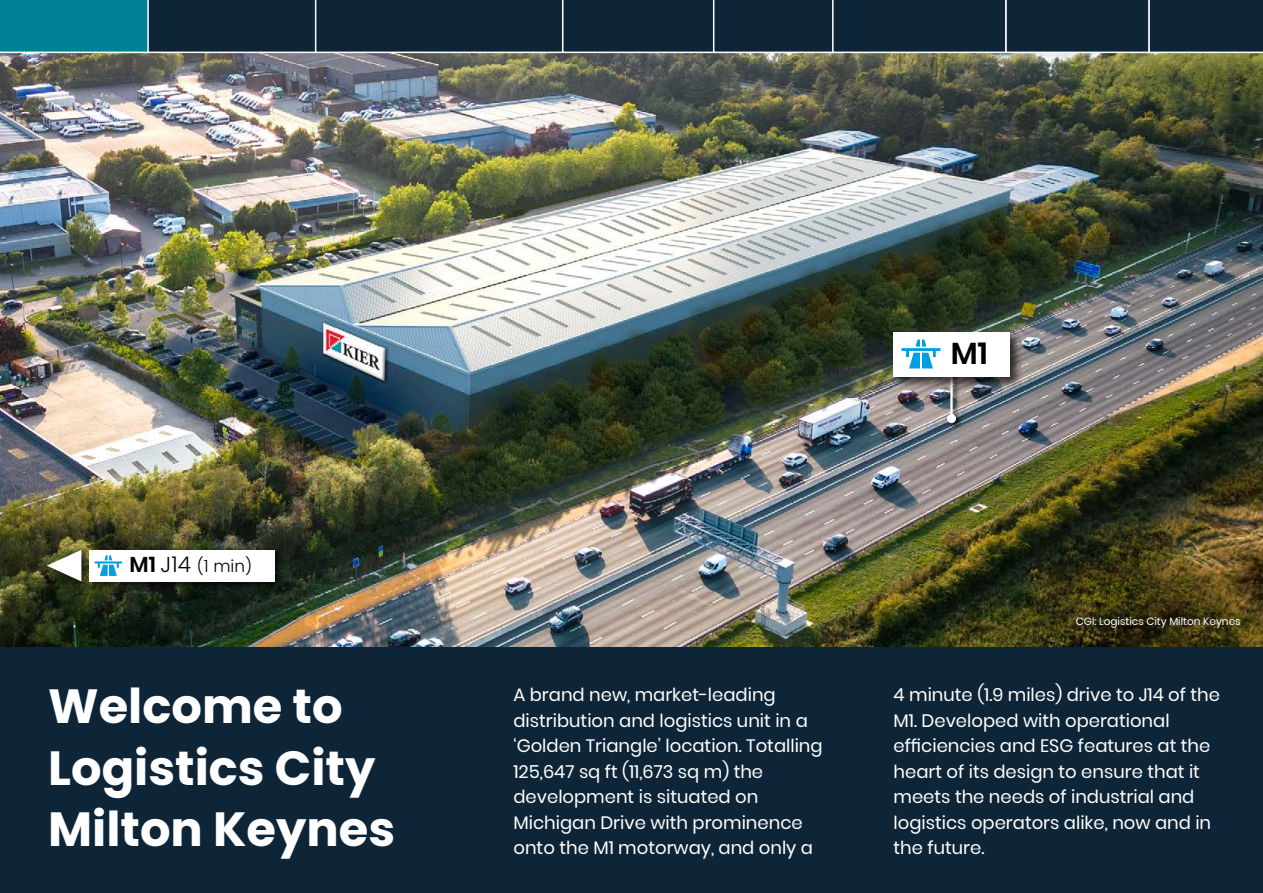
<style>
.page{position:relative;width:1263px;height:893px;background:#fff}
.page>*{position:absolute;margin:0;border:0;box-sizing:border-box;transform-origin:0 0}
.t1{font:700 48px/61.5px "Poppins";color:#fff}
.t2{font:600 30.3px "Poppins";color:#000}
.t3{font:18px/25.5px "Poppins";color:#fff}
.t4{font:300 16.8px "Poppins";color:#000}
.t5{font:10.5px "Poppins";color:#fff}
.s1{font-weight:600;font-size:21.6px}
.s2{font-size:21.6px}
</style>
<div class="page">
<img style="left:0;top:53px;width:1263px;height:594px">
<div style="left:0;top:647px;width:1263px;height:246px;background:#0e2538"></div>
<div style="left:43px;top:545px;width:241px;height:46px;background:#000;opacity:.75"></div>
<div style="left:89px;top:550px;width:186px;height:31px;background:#fff"></div>
<svg style="left:94px;top:555px;width:28px;height:21px"></svg>
<svg style="left:47px;top:550px;width:34px;height:31px"></svg>
<div style="left:946px;top:346px;width:17px;height:84px;background:#000;opacity:.75"></div>
<hr style="left:950px;top:347px;width:3px;height:72px;background:#fff">
<div style="left:947px;top:414px;width:9px;height:9px;background:#fff;border-radius:50%"></div>
<div style="left:891px;top:329px;width:133px;height:61px;background:#000;opacity:.75"></div>
<div style="left:893px;top:332px;width:117px;height:44px;background:#fff"></div>
<svg style="left:901px;top:340px;width:39px;height:28px"></svg>
<svg style="left:0;top:0;width:1263px;height:53px;background:#143749"></svg>
<p class="t4" style="left:130px;top:557px;width:124px"><span class="s1">M1</span> <span class="s2">J14</span> (1 min)</p>
<h2 class="t2" style="left:951px;top:335px;width:39px">M1</h2>
<p class="t5" style="left:1076px;top:616px;width:166px">CGI: Logistics City Milton Keynes</p>
<h1 class="t1" style="left:48px;top:676px;width:349px">Welcome to<br>Logistics City<br>Milton Keynes</h1>
<p class="t3" style="left:513px;top:682px;width:311px">A brand new, market-leading distribution and logistics unit in a ‘Golden Triangle’ location. Totalling<br>125,647 sq ft (11,673 sq m) the development is situated on<br>Michigan Drive with prominence onto the M1 motorway, and only a</p>
<p class="t3" style="left:893px;top:682px;width:328px">4 minute (1.9 miles) drive to J14 of the<br>M1. Developed with operational efficiencies and ESG features at the heart of its design to ensure that it meets the needs of industrial and logistics operators alike, now and in the future.</p>
</div>
